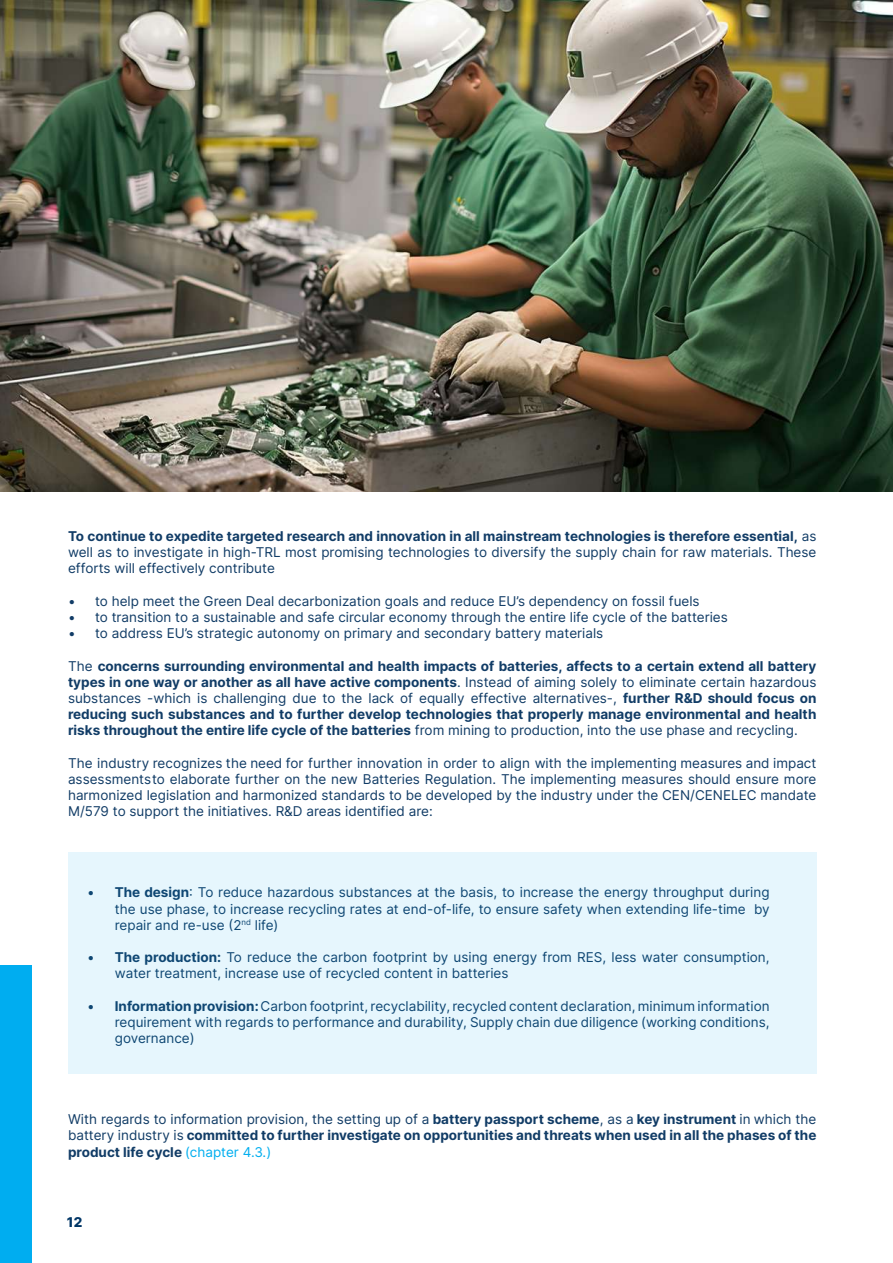
<style>
.page{position:relative;width:893px;height:1263px;background:#fff}
.page>*{position:absolute;margin:0;border:0;box-sizing:border-box;transform-origin:0 0}
.t1{font:13.5px/16.2px "Inter";color:#113c66;text-align:justify}
.t2{font:700 13.5px/16.2px "Inter";color:#113c66;text-align:justify}
.t3{font:800 13.5px "Inter";color:#003666}
.s1{font-weight:700}
.s2{font-weight:400}
.s3{font-weight:400;color:#00aeef}
</style>
<div class="page">
<div style="left:0;top:965px;width:32px;height:298px;background:#00adf0"></div>
<img style="left:0;top:0;width:893px;height:491px">
<div style="left:68px;top:852px;width:748px;height:222px;background:#e6f6fd"></div>
<p class="t1" style="left:68px;top:528px;width:750px"><span class="s1">To continue to expedite targeted research and innovation in all mainstream technologies is therefore essential,</span> as well as to investigate in high-TRL most promising technologies to diversify the supply chain for raw materials. These efforts will effectively contribute</p>
<p class="t1" style="left:68px;top:592px;width:633px">• to help meet the Green Deal decarbonization goals and reduce EU’s dependency on fossil fuels</p>
<p class="t1" style="left:68px;top:609px;width:661px">• to transition to a sustainable and safe circular economy through the entire life cycle of the batteries</p>
<p class="t1" style="left:68px;top:625px;width:537px">• to address EU’s strategic autonomy on primary and secondary battery materials</p>
<p class="t2" style="left:68px;top:657px;width:750px"><span class="s2">The</span> concerns surrounding environmental and health impacts of batteries, affects to a certain extend all battery types in one way or another as all have active components<span class="s2">. Instead of aiming solely to eliminate certain hazardous substances -which is challenging due to the lack of equally effective alternatives-,</span> further R&amp;D should focus on reducing such substances and to further develop technologies that properly manage environmental and health risks throughout the entire life cycle of the batteries <span class="s2">from mining to production, into the use phase and recycling.</span></p>
<p class="t1" style="left:68px;top:754px;width:750px">The industry recognizes the need for further innovation in order to align with the implementing measures and impact assessments to elaborate further on the new Batteries Regulation. The implementing measures should ensure more harmonized legislation and harmonized standards to be developed by the industry under the CEN/CENELEC mandate M/579 to support the initiatives. R&amp;D areas identified are:</p>
<p class="t1" style="left:115px;top:884px;width:656px;text-indent:-27px"><span class="s1">• The design</span>: To reduce hazardous substances at the basis, to increase the energy throughput during the use phase, to increase recycling rates at end-of-life, to ensure safety when extending life-time by repair and re-use (2<sup>nd</sup> life)</p>
<p class="t1" style="left:115px;top:949px;width:656px;text-indent:-27px"><span class="s1">• The production:</span> To reduce the carbon footprint by using energy from RES, less water consumption, water treatment, increase use of recycled content in batteries</p>
<p class="t1" style="left:115px;top:997px;width:656px;text-indent:-27px"><span class="s1">• Information provision:</span> Carbon footprint, recyclability, recycled content declaration, minimum information requirement with regards to performance and durability, Supply chain due diligence (working conditions, governance)</p>
<p class="t2" style="left:68px;top:1111px;width:750px"><span class="s2">With regards to information provision, the setting up of a</span> battery passport scheme<span class="s2">, as a</span> key instrument <span class="s2">in which the battery industry is</span> committed to further investigate on opportunities and threats when used in all the phases of the product life cycle <span class="s3">(chapter 4.3.)</span></p>
<p class="t3" style="left:67px;top:1213px;width:17px">12</p>
</div>
